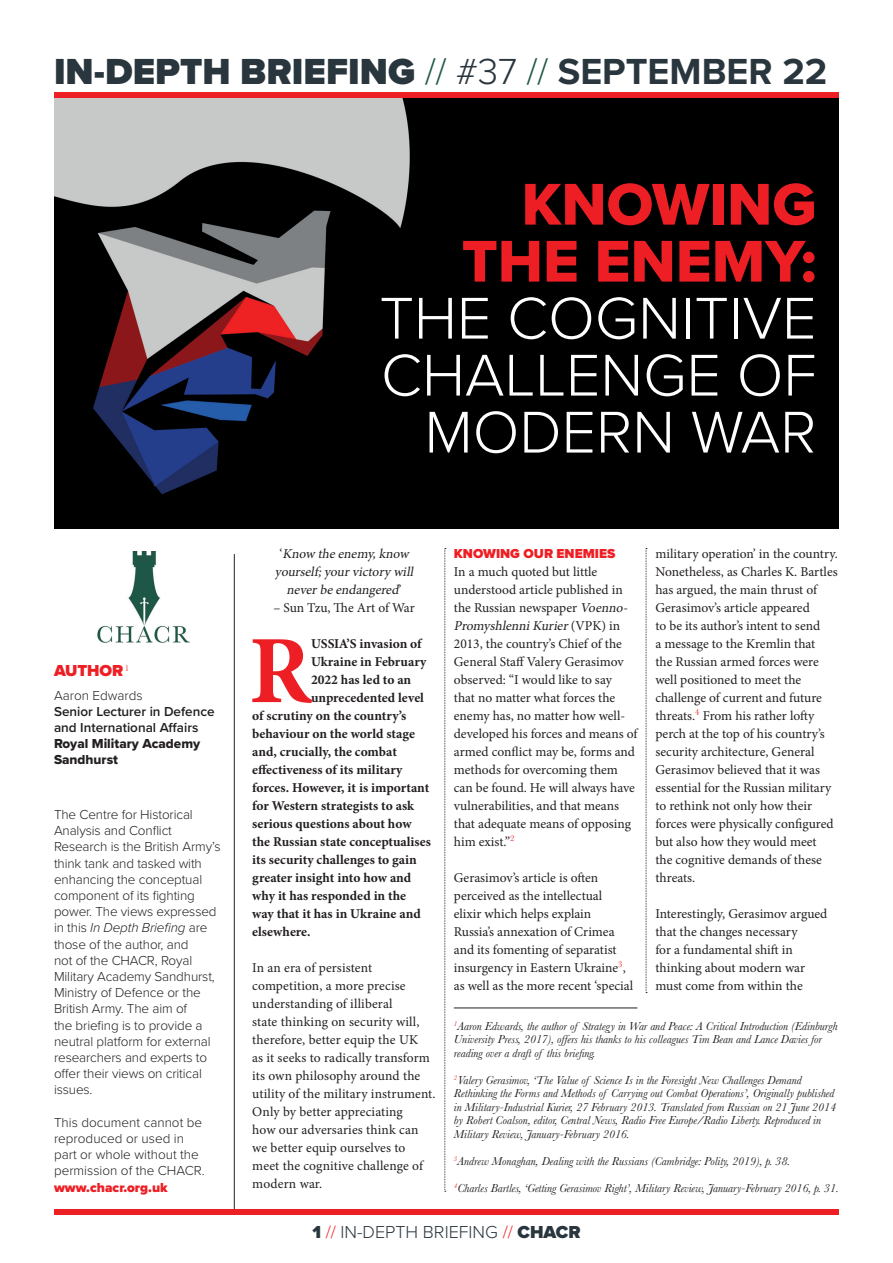
<style>
.page{position:relative;width:893px;height:1263px;background:#fff}
.page>*{position:absolute;margin:0;border:0;box-sizing:border-box;transform-origin:0 0}
.t1{font:700 96.6px "Minion Pro";color:#ee1f24}
.t2{font:300 61.05px/57px "Proxima Nova";color:#fff}
.t3{font:61.05px "Proxima Nova Extrabld";color:#ee1f24}
.t4{font:900 37.65px "Proxima Nova";color:#29363e}
.t5{font:300 18px "Proxima Nova";color:#29363e}
.t6{font:900 16.5px "Proxima Nova";color:#ee1f24}
.t7{font:13.5px/18px "Minion Pro";color:#231f20}
.t8{font:300 13.5px/16.2px "Proxima Nova";letter-spacing:-.01em;color:#231f20}
.t9{font:700 13.5px "Minion Pro";color:#231f20}
.t10{font:italic 13.5px "Minion Pro";color:#231f20}
.t11{font:600 13.5px/16.2px "Proxima Nova";color:#231f20}
.t12{font:13.5px/16.2px "Proxima Nova Extrabld";color:#231f20}
.t13{font:900 13.5px "Proxima Nova";color:#ee1f24}
.t14{font:italic 12px/13.5px "Baskerville";color:#231f20}
.s1{font-weight:300;color:#1e5747}
.s2{font-weight:300}
.s3{font-weight:700}
.s4{font-style:italic}
.s5{font-weight:900;color:#ee1f24}
.s6{font-style:normal}
.s7{font-weight:900}
.s8{color:#ee1f24}
</style>
<div class="page">
<div style="left:54px;top:1209px;width:785px;height:6px;background:#ee1f24"></div>
<svg style="left:444px;top:548px;width:2px;height:644px"></svg>
<svg style="left:646px;top:548px;width:1px;height:445px"></svg>
<div style="left:54px;top:92px;width:785px;height:6px;background:#ee1f24"></div>
<img style="left:54px;top:98px;width:785px;height:430px">
<hr style="left:234px;top:554px;width:1px;height:655px;background:#231f20">
<hr style="left:454px;top:1007px;width:183px;height:1px;background:#231f20">
<img style="left:97px;top:551px;width:93px;height:91px">
<p class="t4" style="left:54px;top:43px;width:775px">IN-DEPTH BRIEFING <span class="s1">//</span> <span class="s2">#37</span> <span class="s1">//</span> <span class="s3">SEPTEMBER 22</span></p>
<p class="t3" style="left:521px;top:159px;width:296px">KNOWING</p>
<p class="t3" style="left:462px;top:216px;width:356px">THE ENEMY:</p>
<p class="t2" style="left:379px;top:286px;width:438px">THE COGNITIVE<br>CHALLENGE OF</p>
<p class="t2" style="left:424px;top:400px;width:393px">MODERN WAR</p>
<p class="t6" style="left:54px;top:658px;width:77px">AUTHOR <sup>1</sup></p>
<p class="t8" style="left:54px;top:686px;width:90px">Aaron Edwards</p>
<p class="t11" style="left:54px;top:703px;width:162px">Senior Lecturer in Defence and International Affairs</p>
<p class="t12" style="left:54px;top:735px;width:148px">Royal Military Academy<br>Sandhurst</p>
<p class="t8" style="left:54px;top:805px;width:168px">The Centre for Historical<br>Analysis and Conflict<br>Research is the British Army’s think tank and tasked with enhancing the conceptual component of its fighting power. The views expressed in this <span class="s4">In Depth Briefing</span> are those of the author, and<br>not of the CHACR, Royal<br>Military Academy Sandhurst,<br>Ministry of Defence or the<br>British Army. The aim of<br>the briefing is to provide a neutral platform for external researchers and experts to offer their views on critical issues.</p>
<p class="t8" style="left:54px;top:1113px;width:152px">This document cannot be reproduced or used in part or whole without the permission of the CHACR. <span class="s5">www.chacr.org.uk</span></p>
<p class="t10" style="left:279px;top:545px;width:134px"><span class="s6">‘</span> Know theenemy,know</p>
<p class="t10" style="left:275px;top:563px;width:143px">yourself;yourvictory will</p>
<p class="t10" style="left:287px;top:581px;width:117px">neverbeendangered<span class="s6">’</span></p>
<p class="t7" style="left:273px;top:599px;width:143px">– Sun Tzu, The Art of War</p>
<p class="t1" style="left:249px;top:603px;width:65px">R</p>
<p class="t9" style="left:311px;top:634px;width:112px">USSIA’S invasion of</p>
<p class="t9" style="left:311px;top:652px;width:117px">Ukraine in February</p>
<p class="t9" style="left:311px;top:670px;width:102px">2022 has led to an</p>
<p class="t9" style="left:311px;top:688px;width:114px">unprecedented level</p>
<p class="t9" style="left:252px;top:706px;width:155px">of scrutiny on the country’s</p>
<p class="t9" style="left:252px;top:724px;width:164px">behaviour on the world stage</p>
<p class="t9" style="left:252px;top:742px;width:146px">and, crucially, the combat</p>
<p class="t9" style="left:252px;top:760px;width:152px">effectiveness of its military</p>
<p class="t9" style="left:252px;top:778px;width:179px">forces. However, it is important</p>
<p class="t9" style="left:252px;top:796px;width:163px">for Western strategists to ask</p>
<p class="t9" style="left:252px;top:814px;width:161px">serious questions about how</p>
<p class="t9" style="left:252px;top:832px;width:180px">the Russian state conceptualises</p>
<p class="t9" style="left:252px;top:850px;width:166px">its security challenges to gain</p>
<p class="t9" style="left:252px;top:868px;width:160px">greater insight into how and</p>
<p class="t9" style="left:252px;top:886px;width:155px">why it has responded in the</p>
<p class="t9" style="left:252px;top:904px;width:170px">way that it has in Ukraine and</p>
<p class="t9" style="left:252px;top:922px;width:60px">elsewhere.</p>
<p class="t7" style="left:252px;top:959px;width:185px">In an era of persistent competition, a more precise understanding of illiberal<br>state thinking on security will, therefore, better equip the UK<br>as it seeks to radically transform its own philosophy around the utility of the military instrument.<br>Only by better appreciating<br>how our adversaries think can we better equip ourselves to meet the cognitive challenge of modern war.</p>
<p class="t13" style="left:454px;top:543px;width:163px">KNOWING OUR ENEMIES</p>
<p class="t7" style="left:454px;top:563px;width:185px">In a much quoted but little understood article published in the Russian newspaper <span class="s4">Voenno-<br>PromyshlenniKurier</span>( V P K ) i n<br>2013, the country’s Chief of the<br>General Staff Valery Gerasimov observed: “I would like to say<br>that no matter what forces the enemy has, no matter how well&shy;developed his forces and means of armed conflict may be, forms and methods for overcoming them can be found. He will always have vulnerabilities, and that means that adequate means of opposing him exist.”<sup>2</sup></p>
<p class="t7" style="left:454px;top:869px;width:181px">Gerasimov’s article is often perceived as the intellectual elixir which helps explain<br>Russia’s annexation of Crimea and its fomenting of separatist insurgency in Eastern Ukraine<sup>3</sup>, as well as the more recent ‘special</p>
<p class="t7" style="left:655px;top:545px;width:184px">military operation’ in the country.<br>Nonetheless, as Charles K. Bartles has argued, the main thrust of<br>Gerasimov’s article appeared<br>to be its author’s intent to send<br>a message to the Kremlin that<br>the Russian armed forces were well positioned to meet the challenge of current and future threats.<sup>4</sup> From his rather lofty perch at the top of his country’s security architecture, General<br>Gerasimov believed that it was essential for the Russian military to rethink not only how their forces were physically configured but also how they would meet<br>the cognitive demands of these threats.</p>
<p class="t7" style="left:655px;top:905px;width:173px">Interestingly, Gerasimov argued that the changes necessary<br>for a fundamental shift in thinking about modern war must come from within the</p>
<p class="t14" style="left:454px;top:1019px;width:385px"><sup>1</sup>Aaron Edwards, the author of Strategy in War and Peace: A Critical Introduction (Edinburgh<br>University Press, 2017), offers his thanks to his colleagues Tim Bean and Lance Davies for reading over a draft of this briefing.</p>
<p class="t14" style="left:454px;top:1073px;width:384px"><sup>2</sup>Valery Gerasimov, ‘The Value of Science Is in the Foresight New Challenges Demand Rethinking the Forms and Methods of Carrying out Combat Operations’, Originally published in Military-Industrial Kurier, 27 February 2013. Translated from Russian on 21 June 2014 by Robert Coalson, editor, Central News, Radio Free Europe/Radio Liberty. Reproduced in Military Review, January-February 2016.</p>
<p class="t14" style="left:454px;top:1154px;width:338px"><sup>3</sup>Andrew Monaghan, Dealing with the Russians (Cambridge: Polity, 2019), p. 38.</p>
<p class="t14" style="left:454px;top:1181px;width:387px"><sup>4</sup>Charles Bartles, ‘Getting Gerasimov Right’, Military Review, January-February 2016, p. 31.</p>
<p class="t5" style="left:312px;top:1218px;width:270px"><span class="s7">1</span> <span class="s8">//</span> IN-DEPTH BRIEFING <span class="s8">//</span> <span class="s7">CHACR</span></p>
</div>
